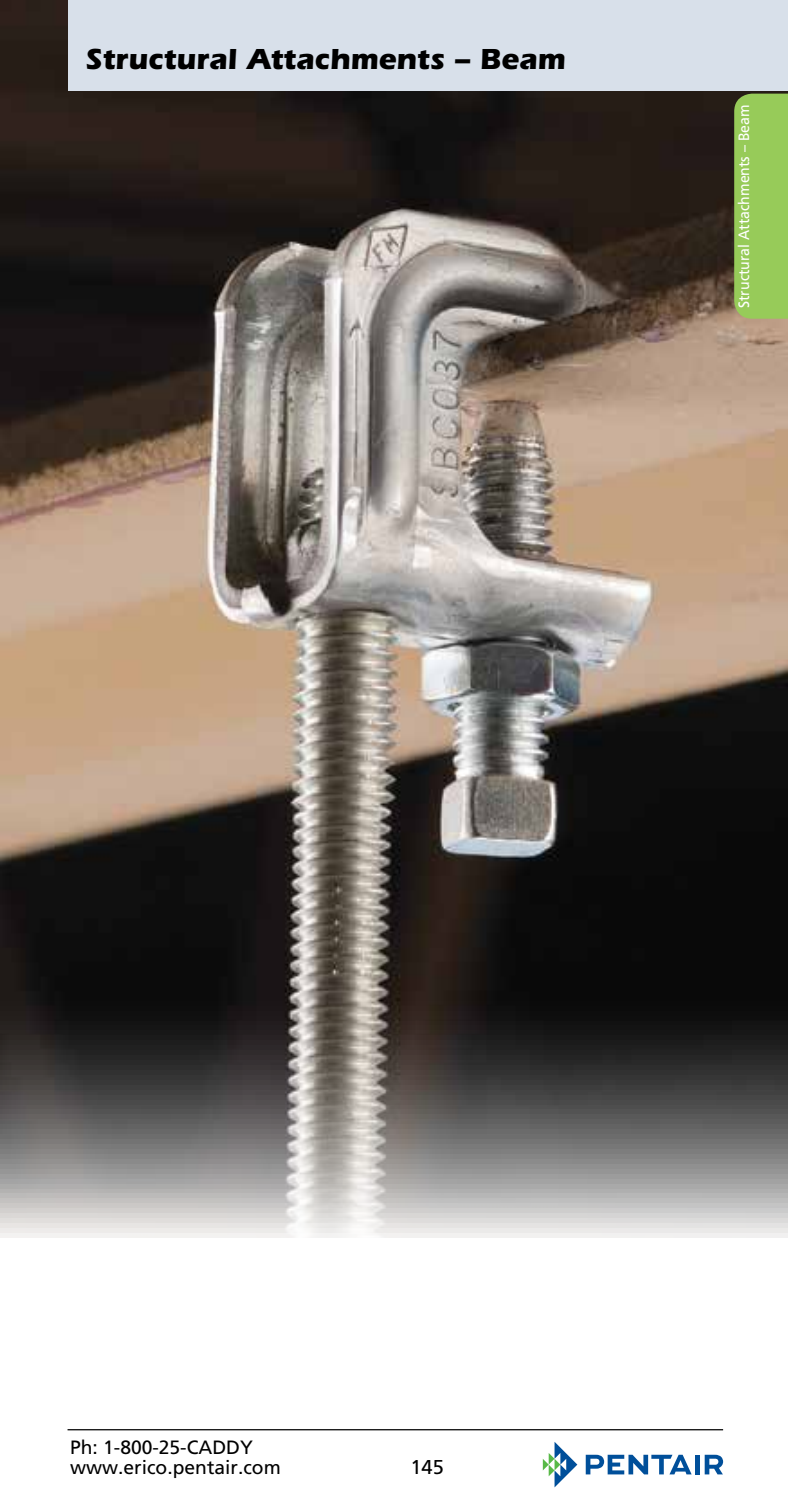
<style>
.page{position:relative;width:788px;height:1508px;background:#fff}
.page>*{position:absolute;margin:0;border:0;box-sizing:border-box;transform-origin:0 0}
.t1{font:700 30px "ITC Eras Std";color:#000}
.t2{font:20px "Frutiger LT Std";color:#000}
.t3{font:19.25px/20px "Frutiger LT Std";color:#000}
.t4{font:15px "Frutiger LT Std";color:#fff;scale:.94 1}
</style>
<div class="page">
<hr style="left:68px;top:1429px;width:655px;height:1px;background:#000">
<svg style="left:585px;top:1454px;width:106px;height:20px"></svg>
<div style="left:694px;top:1454px;width:5px;height:20px;background:#004f9a"></div>
<svg style="left:704px;top:1454px;width:19px;height:20px"></svg>
<svg style="left:542px;top:1442px;width:35px;height:45px"></svg>
<img style="left:0;top:0;width:788px;height:1237px">
<div style="left:68px;top:0;width:720px;height:90px;background:#d8e0ea"></div>
<div style="left:734px;top:94px;width:54px;height:225px;background:#97cb59"></div>
<h1 class="t1" style="left:85px;top:42px;width:481px">Structural Attachments – Beam</h1>
<p class="t4" style="left:735px;top:308px;width:218px;rotate:-90deg">Structural Attachments – Beam</p>
<p class="t3" style="left:70px;top:1437px;width:212px">Ph: 1-800-25-CADDY www.erico.pentair.com</p>
<p class="t2" style="left:410px;top:1454px;width:35px">145</p>
</div>
